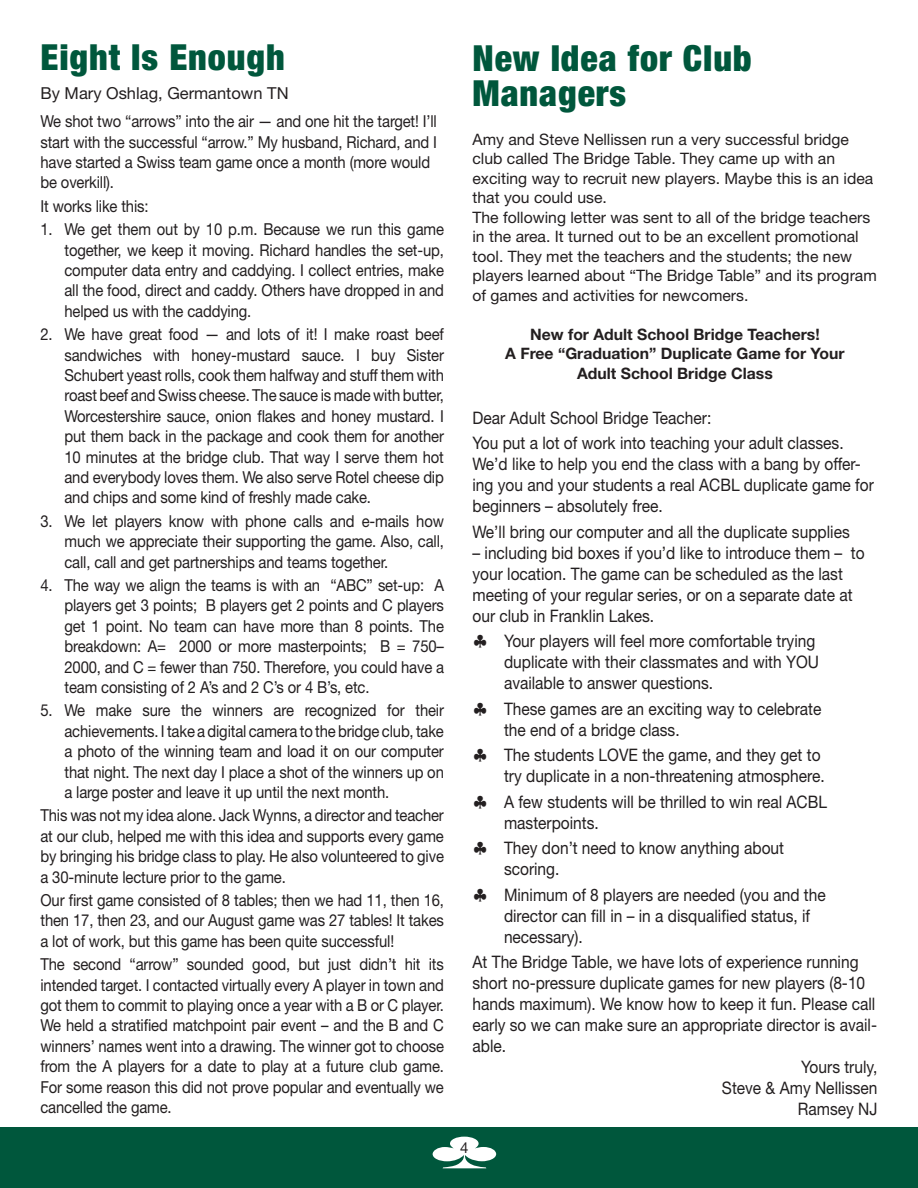
<style>
.page{position:relative;width:918px;height:1188px;background:#fff}
.page>*{position:absolute;margin:0;border:0;box-sizing:border-box;transform-origin:0 0}
.t1{font:900 condensed 36px/34.5px "Helvetica Neue";letter-spacing:.025em;color:#00573c}
.t2{font:17.25px/21px "Helvetica Neue";color:#231f20;scale:.9 1}
.t3{font:16.5px/20.4px "Helvetica Neue";letter-spacing:-.01em;color:#231f20;text-align:justify;scale:.9 1}
.t4{font:16.5px/27.9px "Helvetica Neue";letter-spacing:-.01em;color:#231f20}
.t5{font:15.75px/19.5px "Helvetica Neue";color:#231f20}
.t6{font:700 15.75px/19.5px "Helvetica Neue";color:#231f20;text-align:center}
</style>
<div class="page">
<div style="left:0;top:1127px;width:918px;height:61px;background:#00573c"></div>
<h1 class="t1" style="left:40px;top:39px;width:246px">Eight Is Enough</h1>
<p class="t4" style="left:40px;top:79px;width:398px">By Mary Oshlag, Germantown TN<br>We shot two “arrows” into the air — and one hit the target! I’ll</p>
<p class="t3" style="left:40px;top:131px;width:442px;text-align:left">start with the successful “arrow.” My husband, Richard, and I have started a Swiss team game once a month (more would be overkill).</p>
<p class="t3" style="left:40px;top:195px;width:122px">It works like this:</p>
<p class="t3" style="left:64px;top:219px;width:423px;text-indent:-24px">1. We get them out by 10 p.m. Because we run this game together, we keep it moving. Richard handles the set-up, computer data entry and caddying. I collect entries, make all the food, direct and caddy. Others have dropped in and helped us with the caddying.</p>
<p class="t3" style="left:64px;top:324px;width:423px;text-indent:-24px">2. We have great food — and lots of it! I make roast beef sandwiches with honey-mustard sauce. I buy Sister Schubert yeast rolls, cook them halfway and stuff them with roast beef and Swiss cheese. The sauce is made with butter, Worcestershire sauce, onion flakes and honey mustard. I put them back in the package and cook them for another 10 minutes at the bridge club. That way I serve them hot and everybody loves them. We also serve Rotel cheese dip and chips and some kind of freshly made cake.</p>
<p class="t3" style="left:64px;top:510px;width:423px;text-indent:-24px">3. We let players know with phone calls and e-mails how much we appreciate their supporting the game. Also, call, call, call and get partnerships and teams together.</p>
<p class="t3" style="left:64px;top:575px;width:423px;text-indent:-24px">4. The way we align the teams is with an “ABC” set-up: A players get 3 points; B players get 2 points and C players get 1 point. No team can have more than 8 points. The breakdown: A= 2000 or more masterpoints; B = 750– 2000, and C = fewer than 750. Therefore, you could have a team consisting of 2 A’s and 2 C’s or 4 B’s, etc.</p>
<p class="t3" style="left:64px;top:700px;width:423px;text-indent:-24px">5. We make sure the winners are recognized for their achievements. I take a digital camera to the bridge club, take a photo of the winning team and load it on our computer that night. The next day I place a shot of the winners up on a large poster and leave it up until the next month.</p>
<p class="t3" style="left:40px;top:805px;width:450px">This was not my idea alone. Jack Wynns, a director and teacher at our club, helped me with this idea and supports every game by bringing his bridge class to play. He also volunteered to give a 30-minute lecture prior to the game.</p>
<p class="t3" style="left:40px;top:890px;width:450px">Our first game consisted of 8 tables; then we had 11, then 16, then 17, then 23, and our August game was 27 tables! It takes a lot of work, but this game has been quite successful!</p>
<p class="t3" style="left:40px;top:954px;width:450px">The second “arrow” sounded good, but just didn’t hit its intended target. I contacted virtually every A player in town and got them to commit to playing once a year with a B or C player.<br>We held a stratified matchpoint pair event – and the B and C winners’ names went into a drawing. The winner got to choose from the A players for a date to play at a future club game.<br>For some reason this did not prove popular and eventually we cancelled the game.</p>
<h1 class="t1" style="left:472px;top:41px;width:281px">New Idea for Club<br>Managers</h1>
<p class="t5" style="left:472px;top:129px;width:406px">Amy and Steve Nellissen run a very successful bridge club called The Bridge Table. They came up with an exciting way to recruit new players. Maybe this is an idea that you could use.<br>The following letter was sent to all of the bridge teachers in the area. It turned out to be an excellent promotional tool. They met the teachers and the students; the new players learned about “The Bridge Table” and its program of games and activities for newcomers.</p>
<p class="t6" style="left:505px;top:324px;width:341px">New for Adult School Bridge Teachers!<br>A Free “Graduation” Duplicate Game for Your<br>Adult School Bridge Class</p>
<p class="t2" style="left:472px;top:404px;width:414px;line-height:25.5px">Dear Adult School Bridge Teacher:<br>You put a lot of work into teaching your adult classes.</p>
<p class="t2" style="left:472px;top:453px;width:448px">We’d like to help you end the class with a bang by offer&shy;ing you and your students a real ACBL duplicate game for beginners – absolutely free.</p>
<p class="t2" style="left:472px;top:521px;width:421px">We’ll bring our computer and all the duplicate supplies</p>
<p class="t2" style="left:472px;top:542px;width:437px">– including bid boxes if you’d like to introduce them – to your location. The game can be scheduled as the last meeting of your regular series, or on a separate date at our club in Franklin Lakes.</p>
<p class="t2" style="left:504px;top:630px;width:352px">Your players will feel more comfortable trying duplicate with their classmates and with YOU available to answer questions.</p>
<p class="t2" style="left:504px;top:698px;width:354px">These games are an exciting way to celebrate the end of a bridge class.</p>
<p class="t2" style="left:504px;top:744px;width:358px">The students LOVE the game, and they get to try duplicate in a non--threatening atmosphere.</p>
<p class="t2" style="left:504px;top:791px;width:361px">A few students will be thrilled to win real ACBL masterpoints.</p>
<p class="t2" style="left:504px;top:837px;width:313px">They don’t need to know anything about scoring.</p>
<p class="t2" style="left:504px;top:884px;width:359px">Minimum of 8 players are needed (you and the director can fill in – in a disqualified status, if necessary).</p>
<p class="t2" style="left:472px;top:951px;width:431px">At The Bridge Table, we have lots of experience running</p>
<p class="t2" style="left:472px;top:972px;width:438px">short no-pressure duplicate games for new players (8-10</p>
<p class="t2" style="left:472px;top:993px;width:449px">hands maximum). We know how to keep it fun. Please call</p>
<p class="t2" style="left:472px;top:1014px;width:449px">early so we can make sure an appropriate director is avail-</p>
<p class="t2" style="left:472px;top:1035px;width:39px">able.</p>
<p class="t2" style="left:801px;top:1056px;width:86px">Yours truly,</p>
<p class="t2" style="left:722px;top:1077px;width:174px">Steve &amp; Amy Nellissen</p>
<p class="t2" style="left:798px;top:1098px;width:90px">Ramsey NJ</p>
</div>
